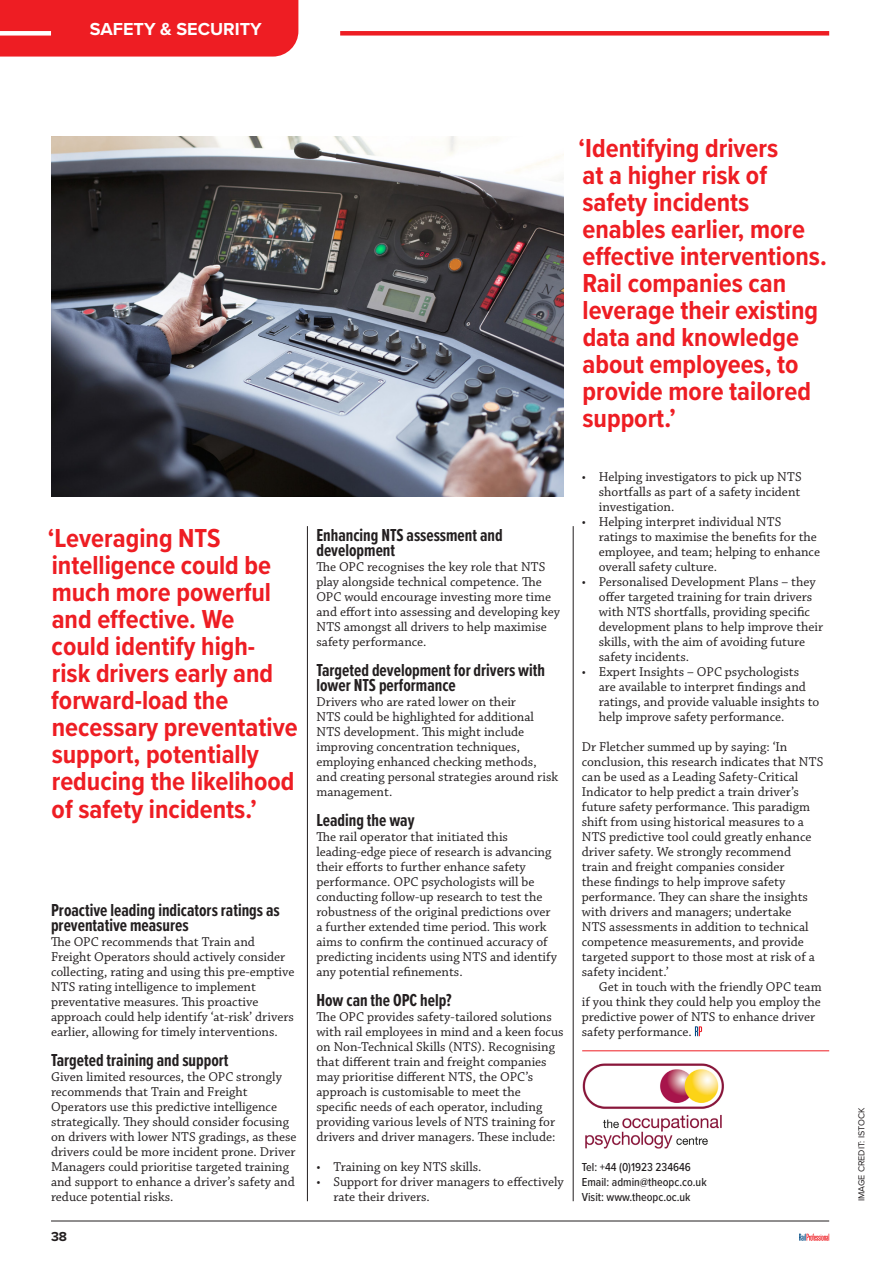
<style>
.page{position:relative;width:893px;height:1263px;background:#fff}
.page>*{position:absolute;margin:0;border:0;box-sizing:border-box;transform-origin:0 0}
.t1{font:700 27px/27px "Proxima Nova Cond";color:#ee1d23}
.TYPE{font:700 18px/15px "Proxima Nova Ex Cn";color:#231f20}
.t2{font:700 18px "Proxima Nova";color:#fff}
.TYPE-2{font:13.5px/15px "Chaparral Pro";color:#231f20}
.t3{font:700 13.5px "Proxima Nova";color:#231f20}
.TYPE-3{font:500 12px "Proxima Nova Cond";color:#231f20}
.t4{font:9px "Proxima Nova";color:#231f20}
</style>
<div class="page">
<hr style="left:51px;top:1220px;width:778px;height:1px;background:#231f20">
<svg style="left:799px;top:1234px;width:30px;height:7px"></svg>
<div style="left:0;top:0;width:298px;height:57px;background:#ee1d23"></div>
<div style="left:340px;top:31px;width:489px;height:5px;background:#ee1d23"></div>
<div style="left:0;top:31px;width:51px;height:5px;background:#fff"></div>
<svg style="left:695px;top:1026px;width:7px;height:10px"></svg>
<hr style="left:582px;top:1050px;width:247px;height:1px;background:#ee1d23">
<img style="left:51px;top:136px;width:513px;height:360px">
<hr style="left:307px;top:526px;width:1px;height:675px;background:#231f20">
<hr style="left:573px;top:526px;width:1px;height:675px;background:#231f20">
<img style="left:582px;top:1063px;width:142px;height:86px">
<p class="t2" style="left:90px;top:16px;width:174px">SAFETY &amp; SECURITY</p>
<p class="t1" style="left:48px;top:524px;width:251px">‘Leveraging NTS intelligence could be much more powerful and effective. We<br>could identify high-<br>risk drivers early and forward-load the necessary preventative support, potentially reducing the likelihood of safety incidents.’</p>
<p class="TYPE" style="left:51px;top:902px;width:230px">Proactive leading indicators ratings as preventative measures</p>
<p class="TYPE-2" style="left:51px;top:935px;width:245px">The OPC recommends that Train and Freight Operators should actively consider collecting, rating and using this pre-emptive NTS rating intelligence to implement preventative measures. This proactive approach could help identify ‘at-risk’ drivers earlier, allowing for timely interventions.</p>
<p class="TYPE" style="left:51px;top:1052px;width:179px">Targeted training and support</p>
<p class="TYPE-2" style="left:51px;top:1070px;width:247px">Given limited resources, the OPC strongly recommends that Train and Freight Operators use this predictive intelligence strategically. They should consider focusing on drivers with lower NTS gradings, as these drivers could be more incident prone. Driver Managers could prioritise targeted training and support to enhance a driver’s safety and reduce potential risks.</p>
<p class="t3" style="left:51px;top:1226px;width:18px">38</p>
<p class="TYPE" style="left:316px;top:527px;width:188px">Enhancing NTS assessment and development</p>
<p class="TYPE-2" style="left:316px;top:560px;width:245px">The OPC recognises the key role that NTS play alongside technical competence. The OPC would encourage investing more time and effort into assessing and developing key NTS amongst all drivers to help maximise safety performance.</p>
<p class="TYPE" style="left:316px;top:662px;width:230px">Targeted development for drivers with lower NTS performance</p>
<p class="TYPE-2" style="left:316px;top:695px;width:243px">Drivers who are rated lower on their<br>NTS could be highlighted for additional NTS development. This might include improving concentration techniques, employing enhanced checking methods, and creating personal strategies around risk management.</p>
<p class="TYPE" style="left:316px;top:812px;width:100px">Leading the way</p>
<p class="TYPE-2" style="left:316px;top:830px;width:242px">The rail operator that initiated this leading-edge piece of research is advancing their efforts to further enhance safety performance. OPC psychologists will be conducting follow-up research to test the robustness of the original predictions over a further extended time period. This work aims to confirm the continued accuracy of predicting incidents using NTS and identify any potential refinements.</p>
<p class="TYPE" style="left:316px;top:992px;width:137px">How can the OPC help?</p>
<p class="TYPE-2" style="left:316px;top:1010px;width:249px">The OPC provides safety-tailored solutions with rail employees in mind and a keen focus on Non-Technical Skills (NTS). Recognising that different train and freight companies may prioritise different NTS, the OPC’s approach is customisable to meet the specific needs of each operator, including providing various levels of NTS training for drivers and driver managers. These include:</p>
<p class="TYPE-2" style="left:316px;top:1160px;width:167px">• Training on key NTS skills.</p>
<p class="TYPE-2" style="left:333px;top:1175px;width:232px;text-indent:-17px">• Support for driver managers to effectively rate their drivers.</p>
<p class="t1" style="left:578px;top:134px;width:250px">‘Identifying drivers<br>at a higher risk of safety incidents enables earlier, more effective interventions.<br>Rail companies can leverage their existing data and knowledge about employees, to provide more tailored support.’</p>
<p class="TYPE-2" style="left:599px;top:470px;width:204px;text-align:justify;text-indent:-17px">• Helping investigators to pick up NTS shortfalls as part of a safety incident investigation.</p>
<p class="TYPE-2" style="left:599px;top:515px;width:223px;text-indent:-17px">• Helping interpret individual NTS ratings to maximise the benefits for the employee, and team; helping to enhance overall safety culture.</p>
<p class="TYPE-2" style="left:599px;top:575px;width:226px;text-indent:-17px">• Personalised Development Plans – they offer targeted training for train drivers with NTS shortfalls, providing specific development plans to help improve their skills, with the aim of avoiding future safety incidents.</p>
<p class="TYPE-2" style="left:599px;top:665px;width:222px;text-indent:-17px">• Expert Insights – OPC psychologists are available to interpret findings and ratings, and provide valuable insights to help improve safety performance.</p>
<p class="TYPE-2" style="left:582px;top:740px;width:243px">Dr Fletcher summed up by saying: ‘In conclusion, this research indicates that NTS can be used as a Leading Safety-Critical Indicator to help predict a train driver’s future safety performance. This paradigm shift from using historical measures to a NTS predictive tool could greatly enhance driver safety. We strongly recommend<br>train and freight companies consider<br>these findings to help improve safety performance. They can share the insights with drivers and managers; undertake<br>NTS assessments in addition to technical competence measurements, and provide targeted support to those most at risk of a safety incident.’</p>
<p class="TYPE-2" style="left:582px;top:980px;width:241px;text-indent:17px">Get in touch with the friendly OPC team if you think they could help you employ the predictive power of NTS to enhance driver safety performance.</p>
<p class="TYPE-3" style="left:582px;top:1158px;width:111px">Tel: +44 (0)1923 234646</p>
<p class="TYPE-3" style="left:582px;top:1173px;width:126px">Email: admin@theopc.co.uk</p>
<p class="TYPE-3" style="left:582px;top:1188px;width:110px">Visit: www.theopc.oc.uk</p>
<p class="t4" style="left:855px;top:1201px;width:95px;rotate:-90deg">IMAGE CREDIT: ISTOCK</p>
</div>
